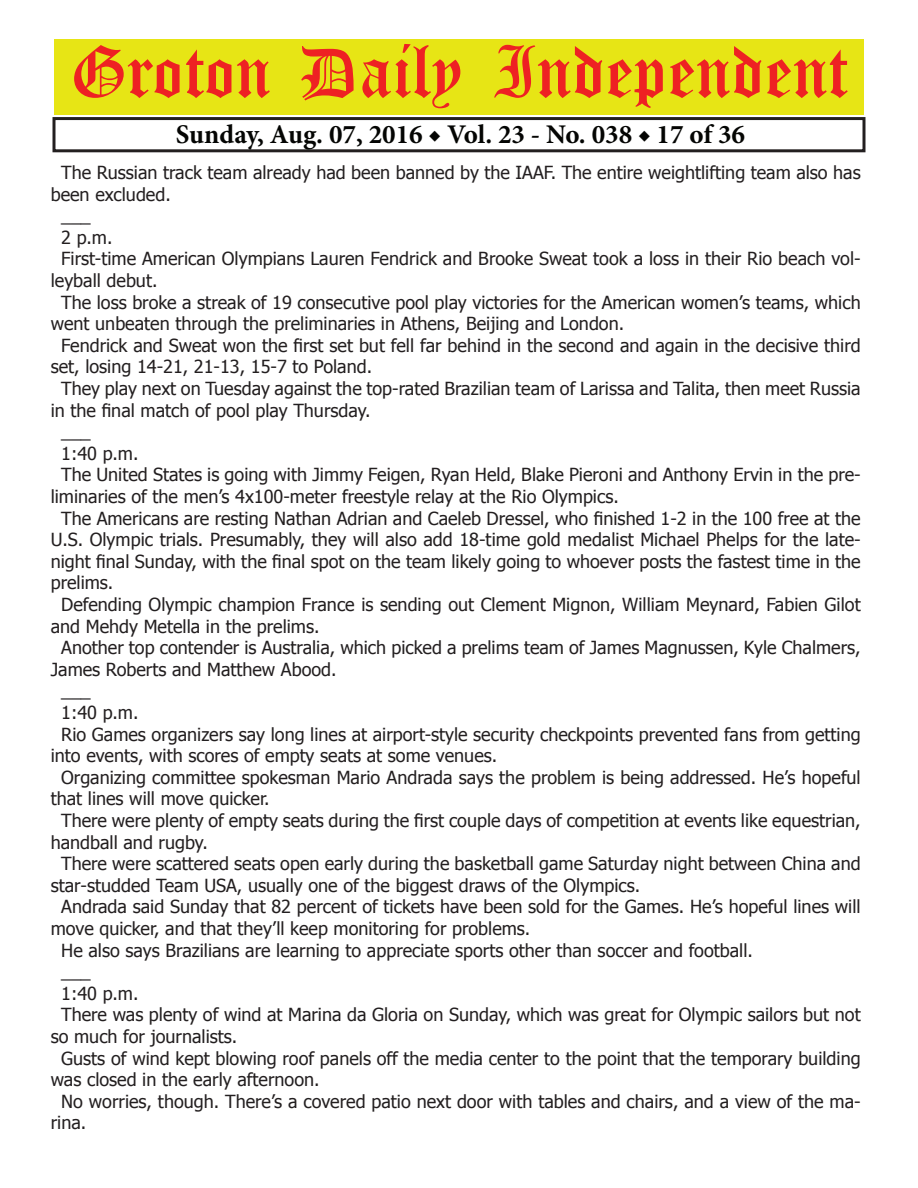
<style>
.page{position:relative;width:918px;height:1188px;background:#fff}
.page>*{position:absolute;margin:0;border:0;box-sizing:border-box;transform-origin:0 0}
.t1{font:54px "Old English Five";color:#ee2123}
.t2{font:700 27px "Minion Pro";color:#040503}
.t3{font:18px "Tahoma";color:#231f20}
</style>
<div class="page">
<div style="left:52px;top:117px;width:814px;height:35px;border:3px solid #231f20"></div>
<div style="left:54px;top:40px;width:810px;height:75px;background:#e7e515"></div>
<h1 class="t1" style="left:70px;top:47px;width:779px">Groton Daily Independent</h1>
<h2 class="t2" style="left:176px;top:116px;width:571px">Sunday, Aug. 07, 2016 ◆ Vol. 23 - No. 038 ◆ 17 of 36</h2>
<p class="t3" style="left:61px;top:160px;width:801px">The Russian track team already had been banned by the IAAF. The entire weightlifting team also has</p>
<p class="t3" style="left:51px;top:182px;width:122px">been excluded.</p>
<p class="t3" style="left:61px;top:204px;width:31px">___</p>
<p class="t3" style="left:61px;top:225px;width:53px">2 p.m.</p>
<p class="t3" style="left:61px;top:247px;width:801px">First-time American Olympians Lauren Fendrick and Brooke Sweat took a loss in their Rio beach vol-</p>
<p class="t3" style="left:51px;top:268px;width:108px">leyball debut.</p>
<p class="t3" style="left:61px;top:290px;width:801px">The loss broke a streak of 19 consecutive pool play victories for the American women’s teams, which</p>
<p class="t3" style="left:51px;top:312px;width:575px">went unbeaten through the preliminaries in Athens, Beijing and London.</p>
<p class="t3" style="left:61px;top:333px;width:801px">Fendrick and Sweat won the first set but fell far behind in the second and again in the decisive third</p>
<p class="t3" style="left:51px;top:355px;width:323px">set, losing 14-21, 21-13, 15-7 to Poland.</p>
<p class="t3" style="left:61px;top:376px;width:801px">They play next on Tuesday against the top-rated Brazilian team of Larissa and Talita, then meet Russia</p>
<p class="t3" style="left:51px;top:398px;width:321px">in the final match of pool play Thursday.</p>
<p class="t3" style="left:61px;top:420px;width:31px">___</p>
<p class="t3" style="left:61px;top:441px;width:79px">1:40 p.m.</p>
<p class="t3" style="left:61px;top:463px;width:801px">The United States is going with Jimmy Feigen, Ryan Held, Blake Pieroni and Anthony Ervin in the pre-</p>
<p class="t3" style="left:51px;top:484px;width:570px">liminaries of the men’s 4x100-meter freestyle relay at the Rio Olympics.</p>
<p class="t3" style="left:61px;top:506px;width:801px">The Americans are resting Nathan Adrian and Caeleb Dressel, who finished 1-2 in the 100 free at the</p>
<p class="t3" style="left:51px;top:528px;width:811px">U.S. Olympic trials. Presumably, they will also add 18-time gold medalist Michael Phelps for the late-</p>
<p class="t3" style="left:51px;top:549px;width:811px">night final Sunday, with the final spot on the team likely going to whoever posts the fastest time in the</p>
<p class="t3" style="left:51px;top:571px;width:64px">prelims.</p>
<p class="t3" style="left:61px;top:592px;width:801px">Defending Olympic champion France is sending out Clement Mignon, William Meynard, Fabien Gilot</p>
<p class="t3" style="left:51px;top:614px;width:270px">and Mehdy Metella in the prelims.</p>
<p class="t3" style="left:61px;top:636px;width:801px">Another top contender is Australia, which picked a prelims team of James Magnussen, Kyle Chalmers,</p>
<p class="t3" style="left:51px;top:657px;width:287px">James Roberts and Matthew Abood.</p>
<p class="t3" style="left:61px;top:679px;width:31px">___</p>
<p class="t3" style="left:61px;top:700px;width:79px">1:40 p.m.</p>
<p class="t3" style="left:61px;top:722px;width:801px">Rio Games organizers say long lines at airport-style security checkpoints prevented fans from getting</p>
<p class="t3" style="left:51px;top:744px;width:448px">into events, with scores of empty seats at some venues.</p>
<p class="t3" style="left:61px;top:765px;width:801px">Organizing committee spokesman Mario Andrada says the problem is being addressed. He’s hopeful</p>
<p class="t3" style="left:51px;top:787px;width:220px">that lines will move quicker.</p>
<p class="t3" style="left:61px;top:808px;width:801px">There were plenty of empty seats during the first couple days of competition at events like equestrian,</p>
<p class="t3" style="left:51px;top:830px;width:159px">handball and rugby.</p>
<p class="t3" style="left:61px;top:852px;width:801px">There were scattered seats open early during the basketball game Saturday night between China and</p>
<p class="t3" style="left:51px;top:873px;width:591px">star-studded Team USA, usually one of the biggest draws of the Olympics.</p>
<p class="t3" style="left:61px;top:895px;width:801px">Andrada said Sunday that 82 percent of tickets have been sold for the Games. He’s hopeful lines will</p>
<p class="t3" style="left:51px;top:916px;width:481px">move quicker, and that they’ll keep monitoring for problems.</p>
<p class="t3" style="left:61px;top:938px;width:693px">He also says Brazilians are learning to appreciate sports other than soccer and football.</p>
<p class="t3" style="left:61px;top:960px;width:31px">___</p>
<p class="t3" style="left:61px;top:981px;width:79px">1:40 p.m.</p>
<p class="t3" style="left:61px;top:1003px;width:801px">There was plenty of wind at Marina da Gloria on Sunday, which was great for Olympic sailors but not</p>
<p class="t3" style="left:51px;top:1024px;width:188px">so much for journalists.</p>
<p class="t3" style="left:61px;top:1046px;width:801px">Gusts of wind kept blowing roof panels off the media center to the point that the temporary building</p>
<p class="t3" style="left:51px;top:1068px;width:270px">was closed in the early afternoon.</p>
<p class="t3" style="left:61px;top:1089px;width:801px">No worries, though. There’s a covered patio next door with tables and chairs, and a view of the ma-</p>
<p class="t3" style="left:51px;top:1111px;width:37px">rina.</p>
</div>
